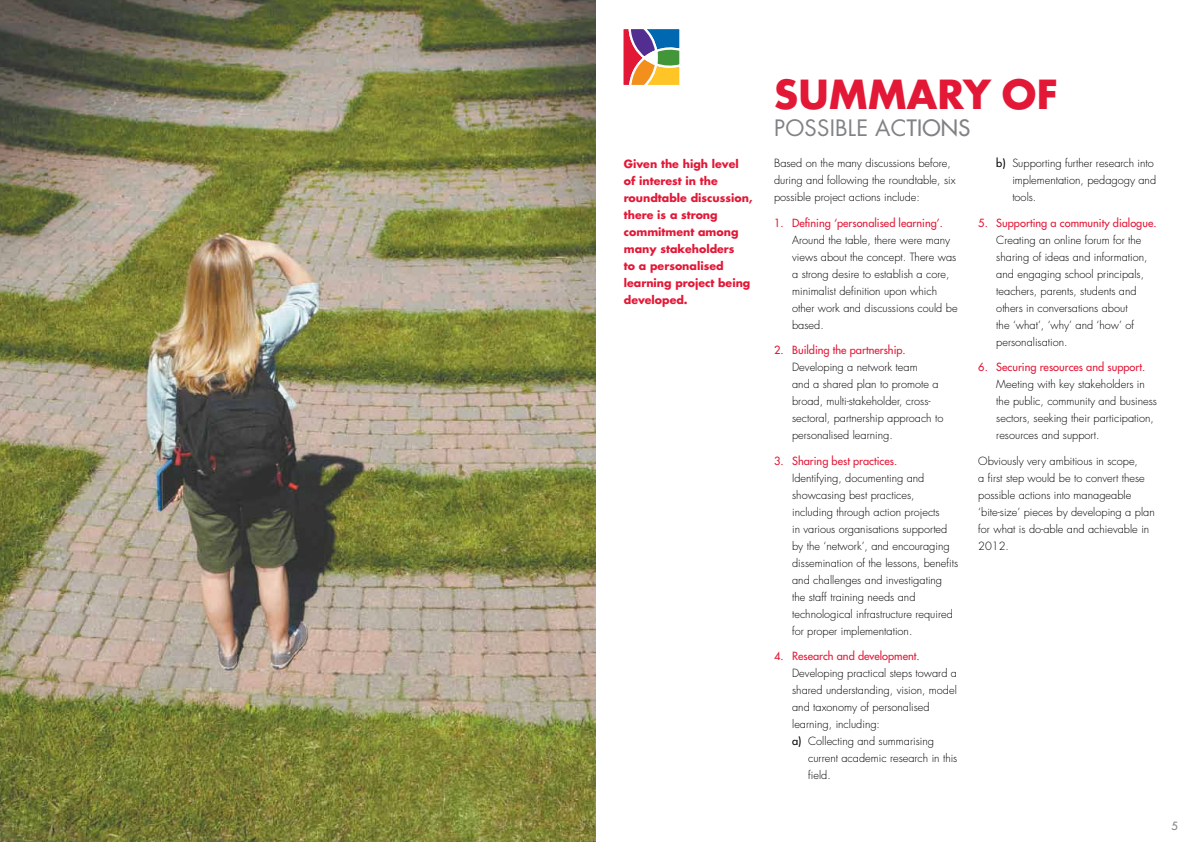
<style>
.page{position:relative;width:1191px;height:842px;background:#fff}
.page>*{position:absolute;margin:0;border:0;box-sizing:border-box;transform-origin:0 0}
.t1{font:700 39px "Futura";letter-spacing:.01em;color:#e31837}
.t2{font:22px "Futura";letter-spacing:.01em;color:#808285}
.t3{font:300 11px/17px "Futura";color:#000}
.t4{font:11px "Futura";color:#e31837}
.t5{font:700 11px/17px "Futura";color:#e31837}
.t6{font:11px "Futura";color:#808285}
.s1{font-style:inherit}
.s2{font-weight:400}
</style>
<div class="page">
<svg style="left:623px;top:29px;width:57px;height:56px;background:#a88575"></svg>
<img style="left:0;top:0;width:595px;height:842px">
<p class="t5" style="left:624px;top:155px;width:130px">Given the high level of interest in the roundtable discussion, there is a strong commitment among many stakeholders<br>to a personalised learning project being developed.</p>
<h1 class="t1" style="left:774px;top:68px;width:285px">Summary o f</h1>
<h2 class="t2" style="left:774px;top:113px;width:194px">POSSIBLE AC<span class="s1">tions</span></h2>
<p class="t3" style="left:774px;top:155px;width:183px">Based on the many discussions before, during and following the roundtable, six possible project actions include:</p>
<p class="t4" style="left:774px;top:215px;width:170px">1. Defining ‘personalised learning’.</p>
<p class="t3" style="left:792px;top:231px;width:167px">Around the table, there were many views about the concept. There was a strong desire to establish a core, minimalist definition upon which other work and discussions could be based.</p>
<p class="t4" style="left:774px;top:343px;width:133px">2. Building the partnership.</p>
<p class="t3" style="left:792px;top:359px;width:153px">Developing a network team<br>and a shared plan to promote a broad, multi-stakeholder, cross&shy;sectoral, partnership approach to personalised learning.</p>
<p class="t4" style="left:774px;top:453px;width:124px">3. Sharing best practices.</p>
<p class="t3" style="left:792px;top:469px;width:167px">Identifying, documenting and showcasing best practices, including through action projects<br>in various organisations supported by the ‘network’, and encouraging dissemination of the lessons, benefits and challenges and investigating the staff training needs and technological infrastructure required for proper implementation.</p>
<p class="t4" style="left:774px;top:649px;width:147px">4. Research and development.</p>
<p class="t3" style="left:792px;top:665px;width:166px">Developing practical steps toward a shared understanding, vision, model and taxonomy of personalised learning, including:<br><span class="s2">a)</span> Collecting and summarising</p>
<p class="t3" style="left:808px;top:750px;width:151px">current academic research in this field.</p>
<p class="t3" style="left:1012px;top:155px;width:145px;text-indent:-16px"><span class="s2">b)</span> Supporting further research into implementation, pedagogy and tools.</p>
<p class="t4" style="left:978px;top:216px;width:180px">5. Supporting a community dialogue.</p>
<p class="t3" style="left:996px;top:231px;width:153px">Creating an online forum for the sharing of ideas and information, and engaging school principals, teachers, parents, students and others in conversations about<br>the ‘what’, ‘why’ and ‘how’ of personalisation.</p>
<p class="t4" style="left:978px;top:360px;width:169px">6. Securing resources and support.</p>
<p class="t3" style="left:996px;top:376px;width:162px">Meeting with key stakeholders in the public, community and business sectors, seeking their participation, resources and support.</p>
<p class="t3" style="left:978px;top:452px;width:178px">Obviously very ambitious in scope,<br>a first step would be to convert these possible actions into manageable ‘bite-size’ pieces by developing a plan for what is do-able and achievable in<br>2012.</p>
<p class="t6" style="left:1171px;top:819px;width:8px">5</p>
</div>
